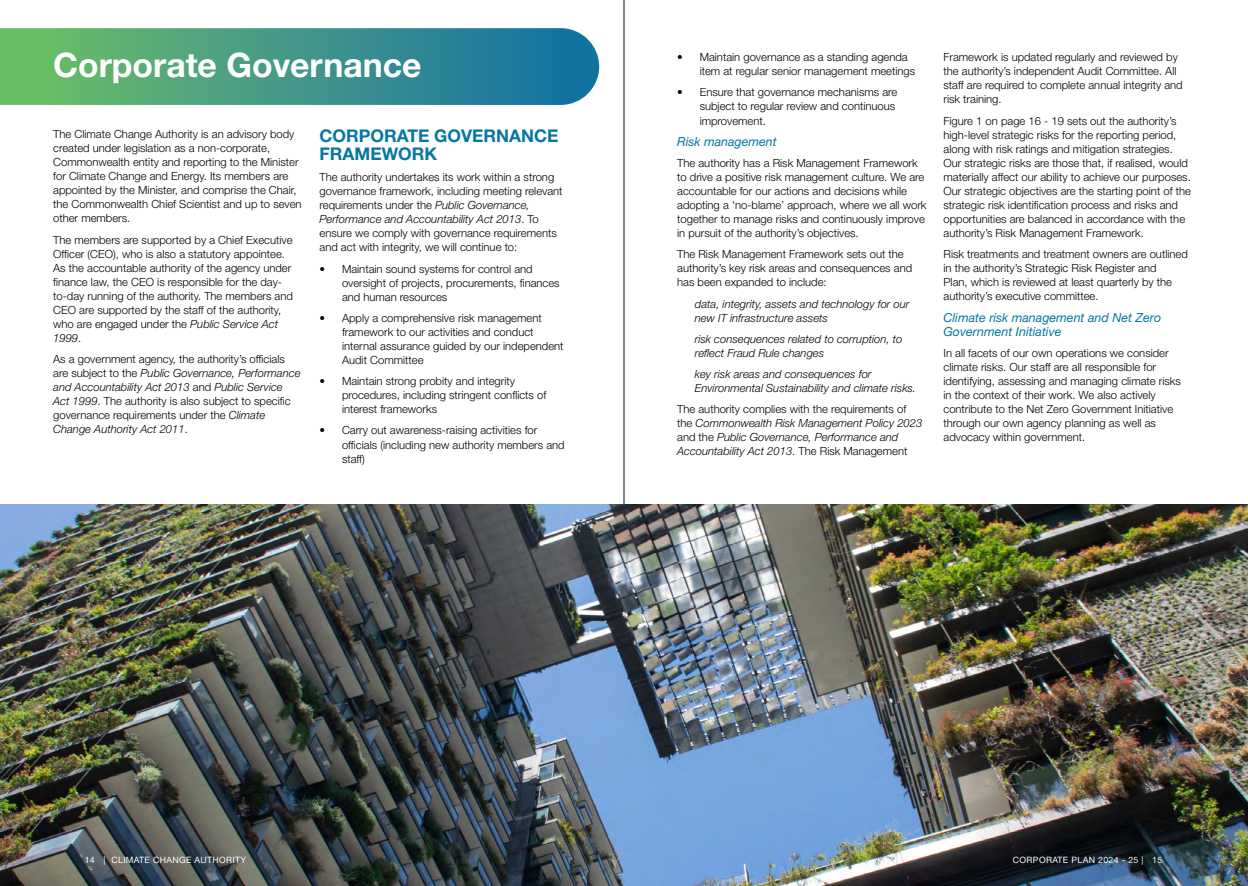
<style>
.page{position:relative;width:1248px;height:886px;background:#fff}
.page>*{position:absolute;margin:0;border:0;box-sizing:border-box;transform-origin:0 0}
.t1{font:700 33.75px "Helvetica Neue LT Std";color:#fff}
.t2{font:700 17.5px/17.5px "Helvetica Neue LT Std";color:#0677a3}
.t3{font:italic 12.5px/14px "Helvetica Neue LT Std";color:#0677a3}
.t4{font:300 11.25px/14px "Helvetica Neue LT Std";color:#000}
.t5{font:italic 300 11.25px/14px "Helvetica Neue LT Std";color:#000}
.t6{font:8.75px "Helvetica Neue LT Std";letter-spacing:.04em;color:#fff}
.s1{font-style:italic}
.s2{font-style:normal}
</style>
<div class="page">
<hr style="left:623px;top:0;width:1px;height:886px;background:#000">
<svg style="left:0;top:28px;width:599px;height:77px;background:#449987"></svg>
<img style="left:0;top:505px;width:1247px;height:381px">
<h1 class="t1" style="left:53px;top:44px;width:370px">Corporate Governance</h1>
<p class="t4" style="left:53px;top:127px;width:250px">The Climate Change Authority is an advisory body created under legislation as a non-corporate, Commonwealth entity and reporting to the Minister for Climate Change and Energy. Its members are appointed by the Minister, and comprise the Chair, the Commonwealth Chief Scientist and up to seven other members.</p>
<p class="t4" style="left:53px;top:232px;width:241px">The members are supported by a Chief Executive Officer (CEO), who is also a statutory appointee.<br>As the accountable authority of the agency under finance law, the CEO is responsible for the day&shy;to-day running of the authority. The members and CEO are supported by the staff of the authority, who are engaged under the <span class="s1">Public Service Act 1999</span>.</p>
<p class="t4" style="left:53px;top:352px;width:249px">As a government agency, the authority’s officials are subject to the <span class="s1">Public Governance, Performance and Accountability Act 2013</span> and <span class="s1">Public Service Act 1999</span>. The authority is also subject to specific governance requirements under the <span class="s1">Climate Change Authority Act 2011</span>.</p>
<h2 class="t2" style="left:319px;top:127px;width:240px">CORPORATE GOVERNANCE<br>FRAMEWORK</h2>
<p class="t4" style="left:319px;top:170px;width:244px">The authority undertakes its work within a strong governance framework, including meeting relevant requirements under the <span class="s1">Public Governance, Performance and Accountability Act 2013</span>. To ensure we comply with governance requirements and act with integrity, we will continue to:</p>
<p class="t4" style="left:342px;top:261px;width:219px;text-indent:-22px">• Maintain sound systems for control and oversight of projects, procurements, finances and human resources</p>
<p class="t4" style="left:342px;top:311px;width:223px;text-indent:-22px">• Apply a comprehensive risk management framework to our activities and conduct internal assurance guided by our independent Audit Committee</p>
<p class="t4" style="left:342px;top:374px;width:206px;text-indent:-22px">• Maintain strong probity and integrity procedures, including stringent conflicts of interest frameworks</p>
<p class="t4" style="left:342px;top:423px;width:224px;text-indent:-22px">• Carry out awareness-raising activities for officials (including new authority members and staff)</p>
<p class="t4" style="left:699px;top:50px;width:217px;text-indent:-22px">• Maintain governance as a standing agenda item at regular senior management meetings</p>
<p class="t4" style="left:699px;top:85px;width:199px;text-indent:-22px">• Ensure that governance mechanisms are subject to regular review and continuous improvement.</p>
<p class="t3" style="left:677px;top:134px;width:101px">Risk management</p>
<p class="t4" style="left:677px;top:156px;width:251px">The authority has a Risk Management Framework to drive a positive risk management culture. We are accountable for our actions and decisions while adopting a ‘no-blame’ approach, where we all work together to manage risks and continuously improve in pursuit of the authority’s objectives.</p>
<p class="t4" style="left:677px;top:247px;width:236px">The Risk Management Framework sets out the authority’s key risk areas and consequences and has been expanded to include:</p>
<p class="t5" style="left:694px;top:296px;width:216px">data, integrity, assets and technology for our new IT infrastructure assets</p>
<p class="t5" style="left:694px;top:332px;width:209px">risk consequences related to corruption, to reflect Fraud Rule changes</p>
<p class="t5" style="left:694px;top:367px;width:223px">key risk areas and consequences for<br>Environmental Sustainability and climate risks.</p>
<p class="t5" style="left:677px;top:402px;width:247px"><span class="s2">The authority complies with the requirements of the</span> Commonwealth Risk Management Policy 2023 <span class="s2">and the</span> Public Governance, Performance and Accountability Act 2013<span class="s2">. The Risk Management</span></p>
<p class="t4" style="left:943px;top:50px;width:241px">Framework is updated regularly and reviewed by the authority’s independent Audit Committee. All staff are required to complete annual integrity and risk training.</p>
<p class="t4" style="left:943px;top:113px;width:249px">Figure 1 on page 16 - 19 sets out the authority’s high-level strategic risks for the reporting period, along with risk ratings and mitigation strategies.<br>Our strategic risks are those that, if realised, would materially affect our ability to achieve our purposes.<br>Our strategic objectives are the starting point of the strategic risk identification process and risks and opportunities are balanced in accordance with the authority’s Risk Management Framework.</p>
<p class="t4" style="left:943px;top:247px;width:246px">Risk treatments and treatment owners are outlined in the authority’s Strategic Risk Register and<br>Plan, which is reviewed at least quarterly by the authority’s executive committee.</p>
<p class="t3" style="left:943px;top:310px;width:219px">Climate risk management and Net Zero<br>Government Initiative</p>
<p class="t4" style="left:943px;top:345px;width:239px">In all facets of our own operations we consider climate risks. Our staff are all responsible for identifying, assessing and managing climate risks in the context of their work. We also actively contribute to the Net Zero Government Initiative through our own agency planning as well as advocacy within government.</p>
<p class="t6" style="left:85px;top:854px;width:163px">14 | CLIMATE CHANGE AUTHORITY</p>
<p class="t6" style="left:1012px;top:854px;width:151px">CORPORATE PLAN 2024 - 25 | 15</p>
</div>
